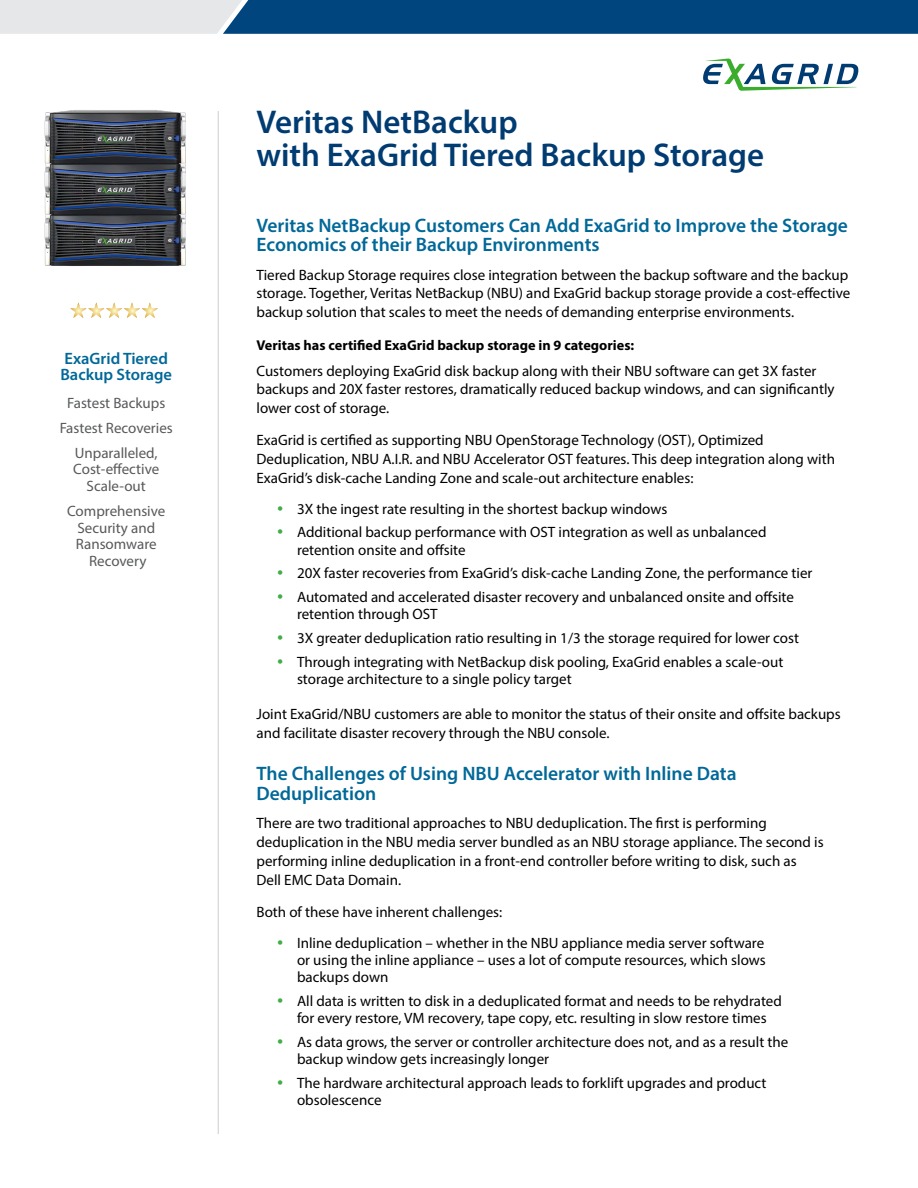
<style>
.page{position:relative;width:918px;height:1188px;background:#fff}
.page>*{position:absolute;margin:0;border:0;box-sizing:border-box;transform-origin:0 0}
.t1{font:600 33px/33px "Myriad Pro";color:#003b71}
.t2{font:600 19.5px/19.5px "Myriad Pro";color:#006898}
.t3{font:600 16.5px/16.5px "Myriad Pro";color:#006898}
.t4{font:15px/18.8px "Myriad Pro";color:#000}
.t5{font:15px/16.5px "Myriad Pro";color:#58595b;text-align:center}
.t6{font:700 14.25px "Myriad Pro";color:#000}
</style>
<div class="page">
<svg style="left:0;top:0;width:918px;height:34px;background:#3c6f99"></svg>
<svg style="left:703px;top:58px;width:156px;height:33px"></svg>
<img style="left:44px;top:110px;width:142px;height:156px">
<svg style="left:70px;top:302px;width:88px;height:16px"></svg>
<hr style="left:218px;top:111px;width:1px;height:1023px;background:#d1d3d4">
<p class="t3" style="left:60px;top:350px;width:113px">ExaGrid Tiered<br>Backup Storage</p>
<p class="t5" style="left:60px;top:390px;width:115px;line-height:25.2px">Fastest Backups<br>Fastest Recoveries<br>Unparalleled,</p>
<p class="t5" style="left:73px;top:461px;width:88px">Cost-effective<br>Scale-out</p>
<p class="t5" style="left:67px;top:503px;width:100px">Comprehensive<br>Security and<br>Ransomware<br>Recovery</p>
<h1 class="t1" style="left:256px;top:104px;width:509px">Veritas NetBackup<br>with ExaGrid Tiered Backup Storage</h1>
<h2 class="t2" style="left:256px;top:215px;width:593px">Veritas NetBackup Customers Can Add ExaGrid to Improve the Storage<br>Economics of their Backup Environments</h2>
<p class="t4" style="left:256px;top:265px;width:595px">Tiered Backup Storage requires close integration between the backup software and the backup storage. Together, Veritas NetBackup (NBU) and ExaGrid backup storage provide a cost-effective backup solution that scales to meet the needs of demanding enterprise environments.</p>
<p class="t6" style="left:256px;top:336px;width:379px">Veritas has certified ExaGrid backup storage in 9 categories:</p>
<p class="t4" style="left:256px;top:361px;width:580px">Customers deploying ExaGrid disk backup along with their NBU software can get 3X faster backups and 20X faster restores, dramatically reduced backup windows, and can significantly lower cost of storage.</p>
<p class="t4" style="left:256px;top:431px;width:580px">ExaGrid is certified as supporting NBU OpenStorage Technology (OST), Optimized<br>Deduplication, NBU A.I.R. and NBU Accelerator OST features. This deep integration along with<br>ExaGrid’s disk-cache Landing Zone and scale-out architecture enables:</p>
<p class="t4" style="left:297px;top:497px;width:471px;line-height:23.7px">3X the ingest rate resulting in the shortest backup windows<br>Additional backup performance with OST integration as well as unbalanced</p>
<p class="t4" style="left:297px;top:538px;width:517px;line-height:23.7px">retention onsite and offsite<br>20X faster recoveries from ExaGrid’s disk-cache Landing Zone, the performance tier<br>Automated and accelerated disaster recovery and unbalanced onsite and offsite</p>
<p class="t4" style="left:297px;top:602px;width:504px;line-height:23.7px">retention through OST<br>3X greater deduplication ratio resulting in 1/3 the storage required for lower cost<br>Through integrating with NetBackup disk pooling, ExaGrid enables a scale-out</p>
<p class="t4" style="left:297px;top:669px;width:276px">storage architecture to a single policy target</p>
<p class="t4" style="left:256px;top:704px;width:586px">Joint ExaGrid/NBU customers are able to monitor the status of their onsite and offsite backups and facilitate disaster recovery through the NBU console.</p>
<h2 class="t2" style="left:256px;top:764px;width:482px">The Challenges of Using NBU Accelerator with Inline Data<br>Deduplication</h2>
<p class="t4" style="left:256px;top:814px;width:569px">There are two traditional approaches to NBU deduplication. The first is performing deduplication in the NBU media server bundled as an NBU storage appliance. The second is performing inline deduplication in a front-end controller before writing to disk, such as Dell EMC Data Domain.</p>
<p class="t4" style="left:297px;top:896px;width:469px;line-height:30.8px;text-indent:-40px">Both of these have inherent challenges:<br>Inline deduplication – whether in the NBU appliance media server software</p>
<p class="t4" style="left:297px;top:951px;width:470px;line-height:17.2px">or using the inline appliance – uses a lot of compute resources, which slows backups down</p>
<p class="t4" style="left:297px;top:992px;width:486px;line-height:17.2px">All data is written to disk in a deduplicated format and needs to be rehydrated for every restore, VM recovery, tape copy, etc. resulting in slow restore times</p>
<p class="t4" style="left:297px;top:1033px;width:493px;line-height:17.2px">As data grows, the server or controller architecture does not, and as a result the backup window gets increasingly longer</p>
<p class="t4" style="left:297px;top:1074px;width:471px;line-height:17.2px">The hardware architectural approach leads to forklift upgrades and product obsolescence</p>
</div>
